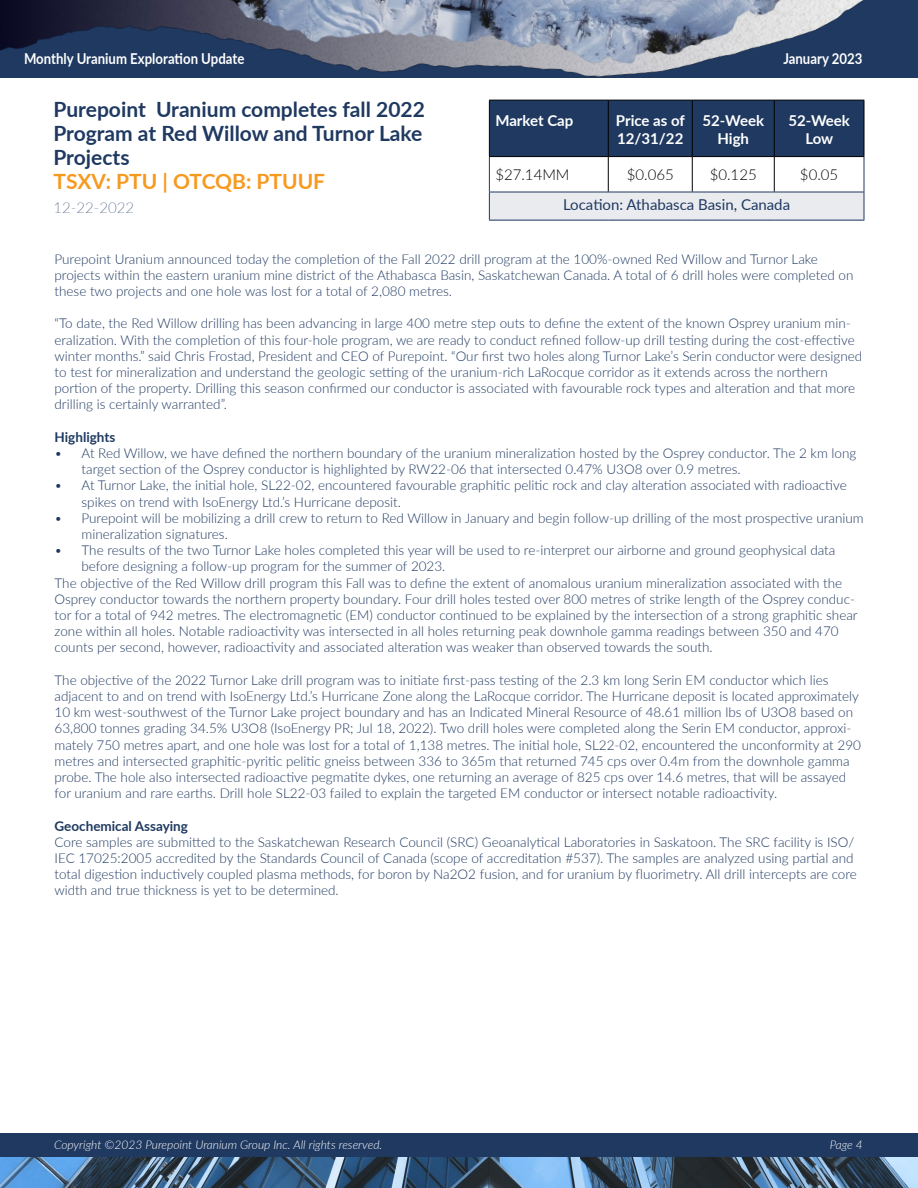
<style>
.page{position:relative;width:918px;height:1188px;background:#fff}
.page>*{position:absolute;margin:0;border:0;box-sizing:border-box;transform-origin:0 0}
.t1{font:700 21px/24px "Lato";color:#1f3961;text-align:justify}
.t2{font:700 21px "Lato";color:#f8991f}
.t3{font:700 15px/18px "Lato";color:#fff;text-align:center}
.t4{font:700 15px "Lato";color:#fff;scale:.88 1}
.t5{font:15px "Lato";color:#1f3961}
.t6{font:300 15px "Lato";color:#000}
.t7{font:100 15px "Lato";color:#1f3961}
.t8{font:300 13.5px/16.2px "Lato";color:#1f3961}
.t9{font:700 13.5px "Lato";color:#1f3961}
.t10{font:italic 300 12px "Lato";color:#fff}
</style>
<div class="page">
<div style="left:0;top:1133px;width:918px;height:24px;background:#1f3961"></div>
<img style="left:0;top:1157px;width:918px;height:31px">
<img style="left:0;top:0;width:918px;height:174px">
<div style="left:490px;top:101px;width:374px;height:55px;background:#1f3961"></div>
<div style="left:489px;top:192px;width:375px;height:28px;background:#e9ebef"></div>
<hr style="left:692px;top:100px;width:82px;height:1px;background:#000">
<hr style="left:692px;top:156px;width:82px;height:1px;background:#000">
<hr style="left:489px;top:100px;width:119px;height:1px;background:#000">
<hr style="left:489px;top:100px;width:1px;height:56px;background:#000">
<hr style="left:489px;top:156px;width:119px;height:1px;background:#000">
<hr style="left:489px;top:157px;width:1px;height:35px;background:#1f3961">
<hr style="left:489px;top:192px;width:119px;height:1px;background:#1f3961">
<svg style="left:489px;top:192px;width:1px;height:28px"></svg>
<hr style="left:489px;top:220px;width:119px;height:1px;background:#1f3961">
<hr style="left:608px;top:220px;width:84px;height:1px;background:#1f3961">
<hr style="left:692px;top:220px;width:82px;height:1px;background:#1f3961">
<hr style="left:774px;top:220px;width:90px;height:1px;background:#1f3961">
<hr style="left:608px;top:100px;width:84px;height:1px;background:#000">
<hr style="left:608px;top:100px;width:1px;height:56px;background:#000">
<hr style="left:692px;top:100px;width:1px;height:56px;background:#000">
<hr style="left:608px;top:156px;width:84px;height:1px;background:#000">
<hr style="left:608px;top:157px;width:1px;height:35px;background:#000">
<hr style="left:608px;top:192px;width:84px;height:1px;background:#1f3961">
<hr style="left:692px;top:157px;width:1px;height:35px;background:#000">
<hr style="left:692px;top:192px;width:82px;height:1px;background:#1f3961">
<hr style="left:774px;top:157px;width:1px;height:35px;background:#000">
<hr style="left:864px;top:157px;width:1px;height:35px;background:#1f3961">
<hr style="left:774px;top:192px;width:90px;height:1px;background:#1f3961">
<svg style="left:864px;top:192px;width:1px;height:28px"></svg>
<hr style="left:774px;top:100px;width:90px;height:1px;background:#000">
<hr style="left:774px;top:100px;width:1px;height:56px;background:#000">
<hr style="left:864px;top:100px;width:1px;height:56px;background:#000">
<hr style="left:774px;top:156px;width:90px;height:1px;background:#000">
<p class="t4" style="left:24px;top:48px;width:252px">Monthly Uranium Exploration Update</p>
<p class="t4" style="left:783px;top:48px;width:91px">January 2023</p>
<h1 class="t1" style="left:53px;top:96px;width:373px">Purepoint Uranium completes fall 2022<br>Program at Red Willow and Turnor Lake Projects</h1>
<h1 class="t2" style="left:53px;top:166px;width:273px">TSXV: PTU | OTCQB: PTUUF</h1>
<p class="t7" style="left:53px;top:197px;width:82px">12-22-2022</p>
<p class="t3" style="left:495px;top:111px;width:80px">Market Cap</p>
<p class="t3" style="left:616px;top:111px;width:70px;text-align:left">Price as of<br>12/31/22</p>
<p class="t3" style="left:702px;top:111px;width:63px">52-Week<br>High</p>
<p class="t3" style="left:788px;top:111px;width:63px">52-Week<br>Low</p>
<p class="t6" style="left:495px;top:164px;width:76px">$27.14MM</p>
<p class="t6" style="left:627px;top:164px;width:48px">$0.065</p>
<p class="t6" style="left:710px;top:164px;width:48px">$0.125</p>
<p class="t6" style="left:800px;top:164px;width:40px">$0.05</p>
<p class="t5" style="left:563px;top:194px;width:228px">Location: Athabasca Basin, Canada</p>
<p class="t8" style="left:55px;top:250px;width:800px">Purepoint Uranium announced today the completion of the Fall 2022 drill program at the 100%-owned Red Willow and Turnor Lake projects within the eastern uranium mine district of the Athabasca Basin, Saskatchewan Canada. A total of 6 drill holes were completed on these two projects and one hole was lost for a total of 2,080 metres.</p>
<p class="t8" style="left:55px;top:315px;width:809px">“To date, the Red Willow drilling has been advancing in large 400 metre step outs to define the extent of the known Osprey uranium min&shy;eralization. With the completion of this four-hole program, we are ready to conduct refined follow-up drill testing during the cost-effective winter months.” said Chris Frostad, President and CEO of Purepoint. “Our first two holes along Turnor Lake’s Serin conductor were designed to test for mineralization and understand the geologic setting of the uranium-rich LaRocque corridor as it extends across the northern portion of the property. Drilling this season confirmed our conductor is associated with favourable rock types and alteration and that more drilling is certainly warranted”.</p>
<p class="t9" style="left:55px;top:427px;width:62px">Highlights</p>
<p class="t8" style="left:82px;top:445px;width:776px;text-indent:-27px">• At Red Willow, we have defined the northern boundary of the uranium mineralization hosted by the Osprey conductor. The 2 km long target section of the Osprey conductor is highlighted by RW22-06 that intersected 0.47% U3O8 over 0.9 metres.</p>
<p class="t8" style="left:82px;top:477px;width:767px;text-indent:-27px">• At Turnor Lake, the initial hole, SL22-02, encountered favourable graphitic pelitic rock and clay alteration associated with radioactive spikes on trend with IsoEnergy Ltd.’s Hurricane deposit.</p>
<p class="t8" style="left:82px;top:509px;width:784px;text-indent:-27px">• Purepoint will be mobilizing a drill crew to return to Red Willow in January and begin follow-up drilling of the most prospective uranium mineralization signatures.</p>
<p class="t8" style="left:55px;top:542px;width:782px">• The results of the two Turnor Lake holes completed this year will be used to re-interpret our airborne and ground geophysical data</p>
<p class="t8" style="left:82px;top:558px;width:365px">before designing a follow-up program for the summer of 2023.</p>
<p class="t8" style="left:55px;top:574px;width:789px">The objective of the Red Willow drill program this Fall was to define the extent of anomalous uranium mineralization associated with the</p>
<p class="t8" style="left:55px;top:590px;width:802px">Osprey conductor towards the northern property boundary. Four drill holes tested over 800 metres of strike length of the Osprey conduc-</p>
<p class="t8" style="left:55px;top:607px;width:805px">tor for a total of 942 metres. The electromagnetic (EM) conductor continued to be explained by the intersection of a strong graphitic shear</p>
<p class="t8" style="left:55px;top:623px;width:786px">zone within all holes. Notable radioactivity was intersected in all holes returning peak downhole gamma readings between 350 and 470</p>
<p class="t8" style="left:55px;top:639px;width:660px">counts per second, however, radioactivity and associated alteration was weaker than observed towards the south.</p>
<p class="t8" style="left:55px;top:671px;width:808px">The objective of the 2022 Turnor Lake drill program was to initiate first-pass testing of the 2.3 km long Serin EM conductor which lies adjacent to and on trend with IsoEnergy Ltd.’s Hurricane Zone along the LaRocque corridor. The Hurricane deposit is located approximately 10 km west-southwest of the Turnor Lake project boundary and has an Indicated Mineral Resource of 48.61 million lbs of U3O8 based on 63,800 tonnes grading 34.5% U3O8 (IsoEnergy PR; Jul 18, 2022). Two drill holes were completed along the Serin EM conductor, approxi&shy;mately 750 metres apart, and one hole was lost for a total of 1,138 metres. The initial hole, SL22-02, encountered the unconformity at 290 metres and intersected graphitic-pyritic pelitic gneiss between 336 to 365m that returned 745 cps over 0.4m from the downhole gamma probe. The hole also intersected radioactive pegmatite dykes, one returning an average of 825 cps over 14.6 metres, that will be assayed for uranium and rare earths. Drill hole SL22-03 failed to explain the targeted EM conductor or intersect notable radioactivity.</p>
<p class="t9" style="left:55px;top:816px;width:135px">Geochemical Assaying</p>
<p class="t8" style="left:55px;top:833px;width:804px">Core samples are submitted to the Saskatchewan Research Council (SRC) Geoanalytical Laboratories in Saskatoon. The SRC facility is ISO/ IEC 17025:2005 accredited by the Standards Council of Canada (scope of accreditation #537). The samples are analyzed using partial and total digestion inductively coupled plasma methods, for boron by Na2O2 fusion, and for uranium by fluorimetry. All drill intercepts are core width and true thickness is yet to be determined.</p>
<p class="t10" style="left:54px;top:1136px;width:330px">Copyright ©2023 Purepoint Uranium Group Inc. All rights reserved.</p>
<p class="t10" style="left:830px;top:1136px;width:34px">Page 4</p>
</div>
